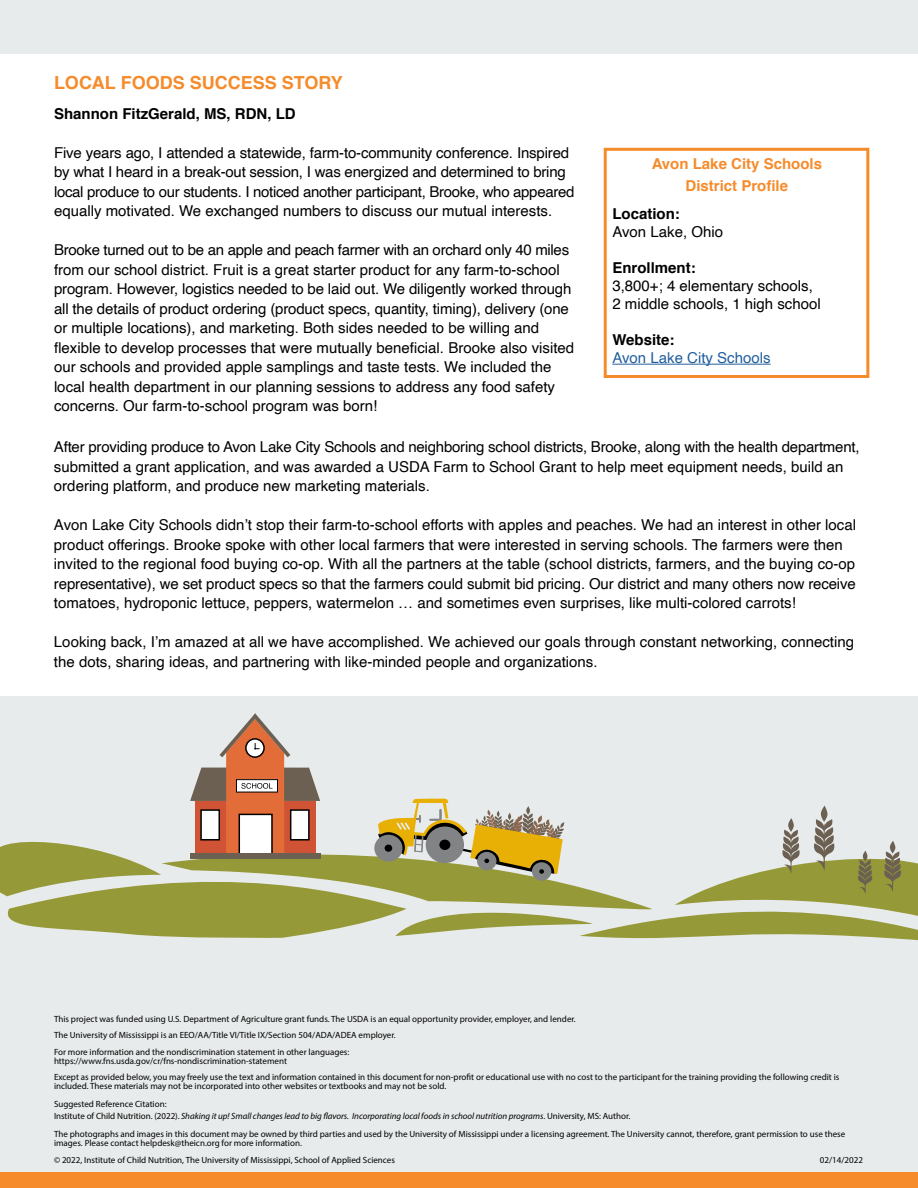
<style>
.page{position:relative;width:918px;height:1188px;background:#e8ebeb}
.page>*{position:absolute;margin:0;border:0;box-sizing:border-box;transform-origin:0 0}
.t1{font:700 18px "Helvetica";color:#f68b2b}
.t2{font:15px/19.5px "Helvetica";color:#000}
.t3{font:700 15px "Helvetica";color:#000}
.t4{font:700 15px/21.6px "Helvetica";color:#f68b2b;text-align:center}
.t5{font:15px "Helvetica";color:#215e9e}
.t6{font:9px/16.5px "Myriad Pro";color:#000}
.s1{font-style:italic}
</style>
<div class="page">
<div style="left:0;top:54px;width:918px;height:642px;background:#fff"></div>
<div style="left:0;top:1172px;width:918px;height:16px;background:#f68b2b"></div>
<div style="left:604px;top:148px;width:265px;height:230px;border:3px solid #f68b2b"></div>
<hr style="left:612px;top:364px;width:159px;height:1px;background:#215e9e">
<svg style="left:0;top:713px;width:918px;height:228px"></svg>
<p class="t1" style="left:54px;top:68px;width:290px">LOCAL FOODS SUCCESS STORY</p>
<p class="t3" style="left:54px;top:101px;width:243px">Shannon FitzGerald, MS, RDN, LD</p>
<p class="t2" style="left:54px;top:143px;width:522px">Five years ago, I attended a statewide, farm-to-community conference. Inspired by what I heard in a break-out session, I was energized and determined to bring local produce to our students. I noticed another participant, Brooke, who appeared equally motivated. We exchanged numbers to discuss our mutual interests.</p>
<p class="t2" style="left:54px;top:240px;width:522px">Brooke turned out to be an apple and peach farmer with an orchard only 40 miles from our school district. Fruit is a great starter product for any farm-to-school program. However, logistics needed to be laid out. We diligently worked through all the details of product ordering (product specs, quantity, timing), delivery (one or multiple locations), and marketing. Both sides needed to be willing and flexible to develop processes that were mutually beneficial. Brooke also visited our schools and provided apple samplings and taste tests. We included the local health department in our planning sessions to address any food safety concerns. Our farm-to-school program was born!</p>
<p class="t4" style="left:652px;top:153px;width:172px">Avon Lake City Schools<br>District Profile</p>
<p class="t3" style="left:612px;top:202px;width:69px">Location:</p>
<p class="t2" style="left:612px;top:222px;width:112px">Avon Lake, Ohio</p>
<p class="t3" style="left:612px;top:256px;width:85px">Enrollment:</p>
<p class="t2" style="left:612px;top:277px;width:210px;line-height:18px">3,800+; 4 elementary schools,<br>2 middle schools, 1 high school</p>
<p class="t3" style="left:612px;top:328px;width:64px">Website:</p>
<p class="t5" style="left:612px;top:346px;width:160px">Avon Lake City Schools</p>
<p class="t2" style="left:54px;top:438px;width:807px">After providing produce to Avon Lake City Schools and neighboring school districts, Brooke, along with the health department, submitted a grant application, and was awarded a USDA Farm to School Grant to help meet equipment needs, build an ordering platform, and produce new marketing materials.</p>
<p class="t2" style="left:54px;top:516px;width:804px">Avon Lake City Schools didn’t stop their farm-to-school efforts with apples and peaches. We had an interest in other local product offerings. Brooke spoke with other local farmers that were interested in serving schools. The farmers were then invited to the regional food buying co-op. With all the partners at the table (school districts, farmers, and the buying co-op representative), we set product specs so that the farmers could submit bid pricing. Our district and many others now receive tomatoes, hydroponic lettuce, peppers, watermelon … and sometimes even surprises, like multi-colored carrots!</p>
<p class="t2" style="left:54px;top:633px;width:802px">Looking back, I’m amazed at all we have accomplished. We achieved our goals through constant networking, connecting the dots, sharing ideas, and partnering with like-minded people and organizations.</p>
<p class="t6" style="left:54px;top:1010px;width:523px">This project was funded using U.S. Department of Agriculture grant funds. The USDA is an equal opportunity provider, employer, and lender.<br>The University of Mississippi is an EEO/AA/Title VI/Title IX/Section 504/ADA/ADEA employer.<br>For more information and the nondiscrimination statement in other languages:</p>
<p class="t6" style="left:54px;top:1052px;width:787px">https://www.fns.usda.gov/cr/fns-nondiscrimination-statement<br>Except as provided below, you may freely use the text and information contained in this document for non-profit or educational use with no cost to the participant for the training providing the following credit is</p>
<p class="t6" style="left:54px;top:1077px;width:394px;line-height:18px">included. These materials may not be incorporated into other websites or textbooks and may not be sold.<br>Suggested Reference Citation:</p>
<p class="t6" style="left:54px;top:1107px;width:793px;line-height:18px">Institute of Child Nutrition. (2022). <span class="s1">Shaking it up! Small changes lead to big flavors. Incorporating local foods in school nutrition programs</span>. University, MS: Author.<br>The photographs and images in this document may be owned by third parties and used by the University of Mississippi under a licensing agreement. The University cannot, therefore, grant permission to use these</p>
<p class="t6" style="left:54px;top:1135px;width:343px">images. Please contact helpdesk@theicn.org for more information.<br>© 2022, Institute of Child Nutrition, The University of Mississippi, School of Applied Sciences</p>
<p class="t6" style="left:820px;top:1151px;width:45px">02/14/2022</p>
</div>
